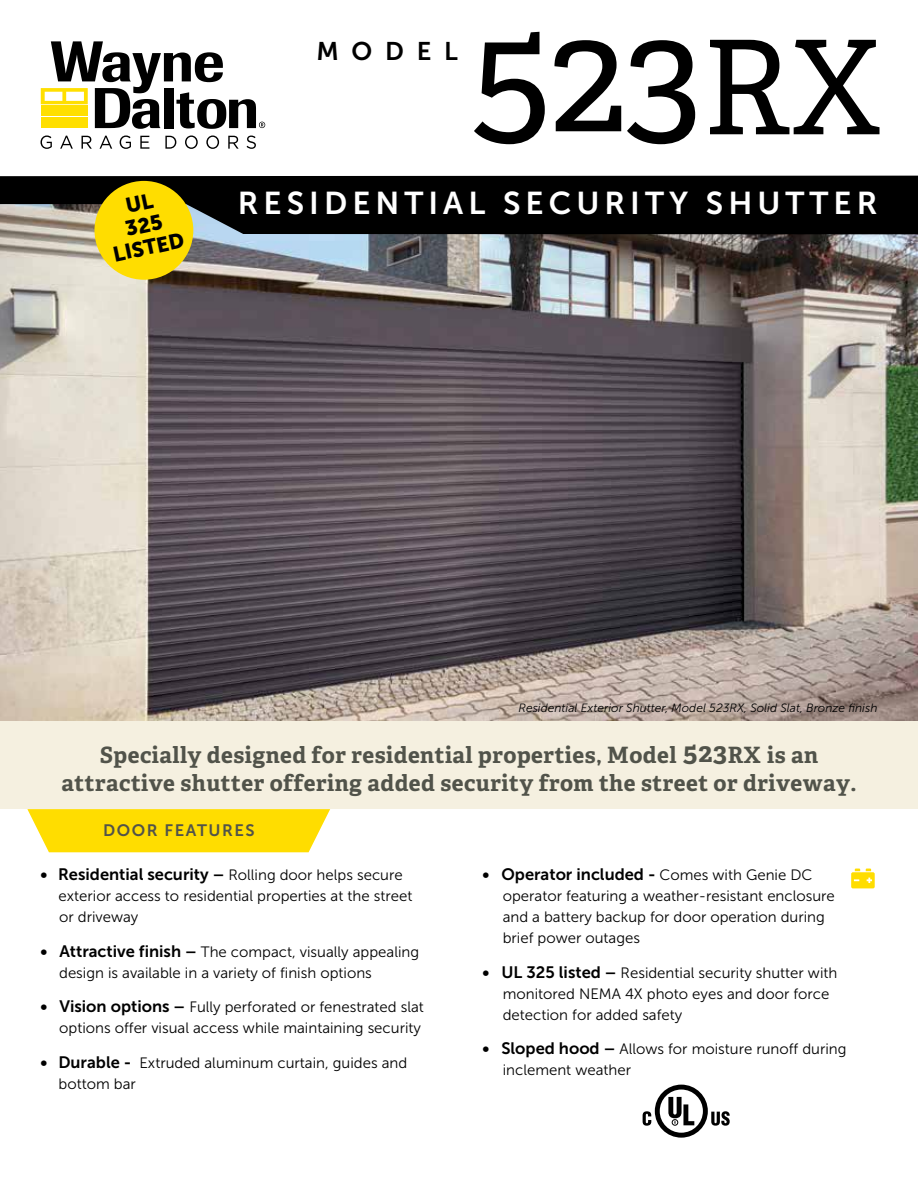
<style>
.page{position:relative;width:918px;height:1188px;background:#fff}
.page>*{position:absolute;margin:0;border:0;box-sizing:border-box;transform-origin:0 0}
.t1{font:156px "Adelle PE";color:#000}
.t2{font:31.5px "Museo Sans 700";letter-spacing:.16em;color:#fff}
.t3{font:25.5px "Museo Sans 700";letter-spacing:.5em;color:#000}
.t4{font:700 22.5px/28.5px "Adelle PE";letter-spacing:.02em;color:#51534a;text-align:center}
.t5{font:21px/22.5px "Museo Sans 900";color:#000;text-align:center}
.t6{font:16.5px "Museo Sans 700";color:#000}
.t7{font:16.5px "Museo Sans 700";letter-spacing:.09em;color:#51534a}
.t8{font:15px/21px "Museo Sans 300";color:#000}
.t9{font:italic 12px "Museo Sans 300";color:#000}
.s1{font-size:130.5px}
.s2{font-size:27px}
.s3{font-family:"Museo Sans 700";font-size:16.5px}
.s4{font-family:"Museo Sans 300";font-size:15px}
</style>
<div class="page">
<img style="left:0;top:234px;width:918px;height:487px">
<svg style="left:0;top:176px;width:918px;height:58px;background:#0d0d0c"></svg>
<svg style="left:27px;top:809px;width:303px;height:43px;background:#ffdf12"></svg>
<svg style="left:643px;top:1085px;width:87px;height:53px"></svg>
<svg style="left:851px;top:869px;width:24px;height:19px"></svg>
<svg style="left:40px;top:135px;width:12px;height:14px"></svg>
<svg style="left:60px;top:136px;width:13px;height:13px"></svg>
<svg style="left:82px;top:136px;width:10px;height:13px"></svg>
<svg style="left:100px;top:136px;width:12px;height:13px"></svg>
<svg style="left:120px;top:135px;width:11px;height:14px"></svg>
<svg style="left:140px;top:136px;width:9px;height:13px"></svg>
<svg style="left:165px;top:136px;width:11px;height:13px"></svg>
<svg style="left:185px;top:135px;width:13px;height:14px"></svg>
<svg style="left:206px;top:135px;width:13px;height:14px"></svg>
<svg style="left:228px;top:136px;width:11px;height:13px"></svg>
<svg style="left:247px;top:136px;width:9px;height:13px"></svg>
<svg style="left:41px;top:41px;width:224px;height:88px"></svg>
<div style="left:0;top:721px;width:918px;height:88px;background:#f5f0e0"></div>
<div style="left:95px;top:181px;width:98px;height:99px;background:#fd0;border-radius:50%"></div>
<h3 class="t5" style="left:102px;top:199px;width:74px;rotate:-12deg">UL<br>325<br>LISTED</h3>
<h3 class="t3" style="left:317px;top:37px;width:143px">MODEL</h3>
<h1 class="t1" style="left:472px;top:-38px;width:412px">523<span class="s1">RX</span></h1>
<h2 class="t2" style="left:238px;top:186px;width:641px">RESIDENTIAL SECURITY SHUTTER</h2>
<p class="t9" style="left:519px;top:701px;width:360px">Residential Exterior Shutter, Model 523RX, Solid Slat, Bronze finish</p>
<h3 class="t4" style="left:62px;top:740px;width:796px">Specially designed for residential properties, Model <span class="s2">523</span>RX is an attractive shutter offering added security from the street or driveway.</h3>
<p class="t7" style="left:103px;top:821px;width:153px">DOOR FEATURES</p>
<p class="t8" style="left:59px;top:865px;width:355px;text-indent:-18px"><span class="s3">• Residential security –</span> Rolling door helps secure exterior access to residential properties at the street or driveway</p>
<p class="t8" style="left:59px;top:941px;width:362px;text-indent:-19px"><span class="s3">• Attractive finish –</span> The compact, visually appealing design is available in a variety of finish options</p>
<p class="t8" style="left:40px;top:997px;width:385px;text-align:right"><span class="s3">• Vision options –</span> Fully perforated or fenestrated slat options offer visual access while maintaining security</p>
<p class="t8" style="left:59px;top:1052px;width:350px;text-indent:-18px"><span class="s3">• Durable -</span> Extruded aluminum curtain, guides and bottom bar</p>
<p class="t6" style="left:483px;top:866px;width:331px">• Operator included - <span class="s4">Comes with Genie DC</span></p>
<p class="t8" style="left:503px;top:886px;width:334px">operator featuring a weather-resistant enclosure and a battery backup for door operation during brief power outages</p>
<p class="t8" style="left:503px;top:962px;width:336px;text-indent:-20px"><span class="s3">• UL 325 listed –</span> Residential security shutter with monitored NEMA 4X photo eyes and door force detection for added safety</p>
<p class="t8" style="left:503px;top:1039px;width:345px;text-indent:-20px"><span class="s3">• Sloped hood –</span> Allows for moisture runoff during inclement weather</p>
</div>
